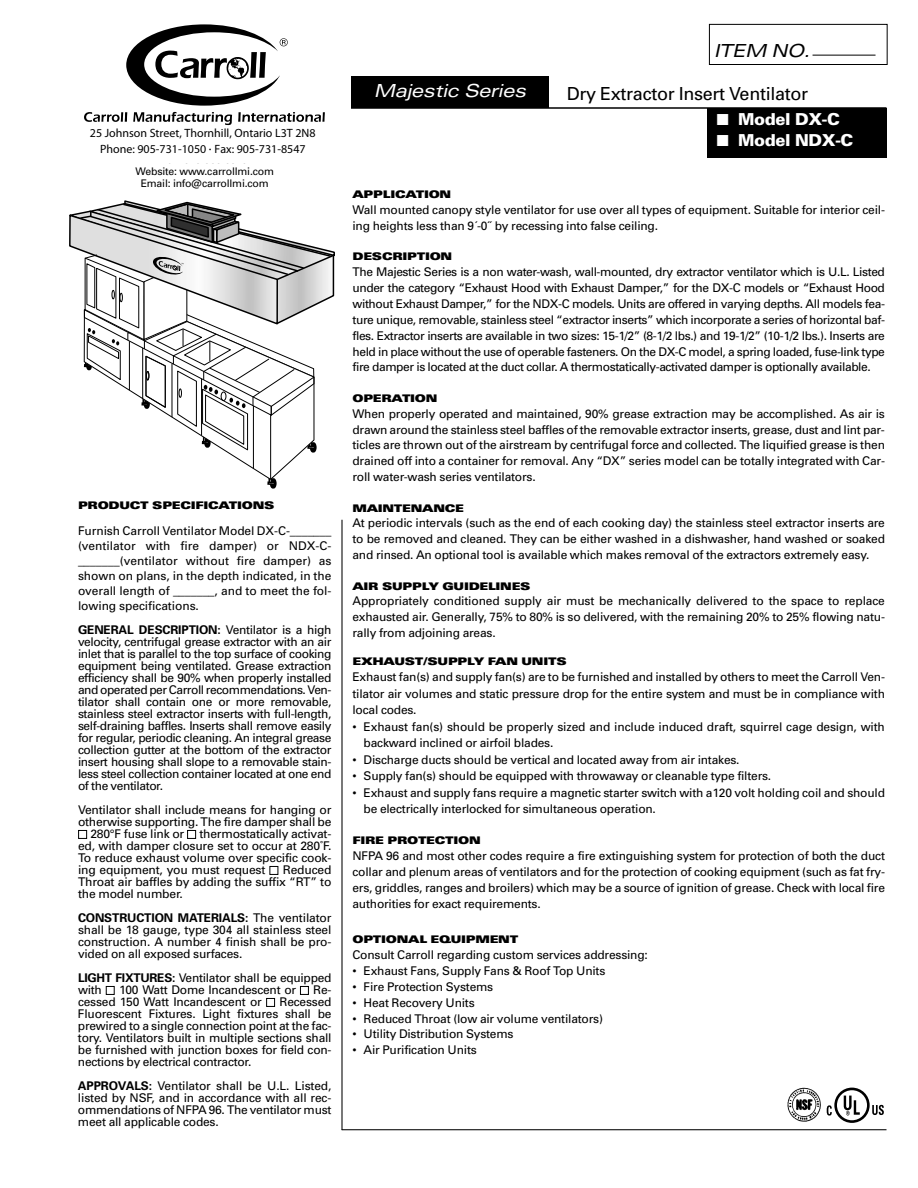
<style>
.page{position:relative;width:918px;height:1188px;background:#fff}
.page>*{position:absolute;margin:0;border:0;box-sizing:border-box;transform-origin:0 0}
.t1{font:18px "Univers";letter-spacing:-.015em;color:#000}
.t2{font:italic expanded 18px "Univers";letter-spacing:-.02em;color:#fff}
.t3{font:italic expanded 18px "Univers";letter-spacing:-.02em;color:#000}
.t4{font:900 16.5px "Univers";letter-spacing:-.02em;color:#fff}
.t5{font:12px/12px "Univers";letter-spacing:-.015em;color:#000;text-align:justify}
.t6{font:12px/15.5px "Myriad Pro";color:#000;text-align:center}
.t7{font:900 expanded 10.5px "Univers";letter-spacing:-.025em;color:#000}
.t8{font:10.5px/12px "Univers";letter-spacing:-.015em;color:#000;text-align:center}
.s1{font-size:13.5px}
.s2{font-weight:700}
.s3{color:#fff}
</style>
<div class="page">
<hr style="left:351px;top:107px;width:536px;height:2px;background:#000">
<div style="left:351px;top:76px;width:198px;height:32px;background:#000"></div>
<hr style="left:341px;top:520px;width:2px;height:610px;background:#000">
<hr style="left:342px;top:1129px;width:545px;height:1px;background:#000">
<div style="left:709px;top:24px;width:179px;height:41px;border:1px solid #000"></div>
<hr style="left:813px;top:55px;width:63px;height:1px;background:#000">
<div style="left:707px;top:108px;width:180px;height:50px;background:#000"></div>
<svg style="left:84px;top:112px;width:43px;height:10px"></svg>
<svg style="left:133px;top:112px;width:99px;height:13px"></svg>
<svg style="left:238px;top:112px;width:87px;height:10px"></svg>
<svg style="left:126px;top:24px;width:162px;height:82px"></svg>
<img style="left:787px;top:1087px;width:34px;height:35px">
<div style="left:834px;top:1088px;width:36px;height:35px;border:3px solid #000;border-radius:50%"></div>
<svg style="left:872px;top:1105px;width:12px;height:10px"></svg>
<svg style="left:827px;top:1105px;width:5px;height:11px"></svg>
<svg style="left:844px;top:1096px;width:16px;height:19px"></svg>
<svg style="left:69px;top:200px;width:266px;height:289px"></svg>
<p class="t6" style="left:90px;top:126px;width:227px">25 Johnson Street, Thornhill, Ontario L3T 2N8<br>Phone: 905-731-1050 <span class="s1">·</span> Fax: 905-731-8547</p>
<p class="t8" style="left:82px;top:130px;width:246px">23 Vreeland Road, Florham Park, New Jersey 07932<br>Phone: 973-966-6000, 800-444-9696</p>
<p class="t8" style="left:136px;top:166px;width:140px">Website: www.carrollmi.com<br>Email: info@carrollmi.com</p>
<p class="t7" style="left:78px;top:501px;width:198px">PRODUCT SPECIFICATIONS</p>
<p class="t5" style="left:78px;top:525px;width:255px;line-height:15px">Furnish Carroll Ventilator Model DX-C-_______ (ventilator with fire damper) or NDX-C-_______(ventilator without fire damper) as shown on plans, in the depth indicated, in the overall length of _______, and to meet the fol&shy;lowing specifications.</p>
<p class="t5" style="left:78px;top:625px;width:255px"><span class="s2">GENERAL DESCRIPTION:</span> Ventilator is a high velocity, centrifugal grease extractor with an air inlet that is parallel to the top surface of cooking equipment being ventilated. Grease extraction efficiency shall be 90% when properly installed and operated per Carroll recommendations. Ven&shy;tilator shall contain one or more removable, stainless steel extractor inserts with full-length, self-draining baffles. Inserts shall remove easily for regular, periodic cleaning. An integral grease collection gutter at the bottom of the extractor insert housing shall slope to a removable stain&shy;less steel collection container located at one end of the ventilator.</p>
<p class="t5" style="left:78px;top:805px;width:255px">Ventilator shall include means for hanging or otherwise supporting. The fire damper shall be</p>
<p class="t5" style="left:78px;top:829px;width:255px"><span class="s3">■</span> 280°F fuse link or <span class="s3">■</span> thermostatically activat&shy;ed, with damper closure set to occur at 280˚F.<br>To reduce exhaust volume over specific cook&shy;ing equipment, you must request <span class="s3">■</span> Reduced Throat air baffles by adding the suffix “RT” to the model number.</p>
<p class="t5" style="left:78px;top:913px;width:255px"><span class="s2">CONSTRUCTION MATERIALS:</span> The ventilator shall be 18 gauge, type 304 all stainless steel construction. A number 4 finish shall be pro&shy;vided on all exposed surfaces.</p>
<p class="t5" style="left:78px;top:973px;width:255px"><span class="s2">LIGHT FIXTURES:</span> Ventilator shall be equipped with <span class="s3">■</span> 100 Watt Dome Incandescent or <span class="s3">■</span> Re&shy;cessed 150 Watt Incandescent or <span class="s3">■</span> Recessed Fluorescent Fixtures. Light fixtures shall be prewired to a single connection point at the fac&shy;tory. Ventilators built in multiple sections shall be furnished with junction boxes for field con&shy;nections by electrical contractor.</p>
<p class="t5" style="left:78px;top:1081px;width:255px"><span class="s2">APPROVALS:</span> Ventilator shall be U.L. Listed, listed by NSF, and in accordance with all rec&shy;ommendations of NFPA 96. The ventilator must meet all applicable codes.</p>
<h1 class="t3" style="left:714px;top:44px;width:97px">ITEM NO.</h1>
<h1 class="t2" style="left:374px;top:84px;width:154px">Majestic Series</h1>
<h1 class="t1" style="left:567px;top:87px;width:243px">Dry Extractor Insert Ventilator</h1>
<h2 class="t4" style="left:717px;top:113px;width:125px">■ Model DX-C</h2>
<h2 class="t4" style="left:717px;top:134px;width:138px">■ Model NDX-C</h2>
<p class="t7" style="left:353px;top:190px;width:100px">APPLICATION</p>
<p class="t5" style="left:353px;top:203px;width:534px;line-height:15.9px">Wall mounted canopy style ventilator for use over all types of equipment. Suitable for interior ceil&shy;ing heights less than 9´-0˝ by recessing into false ceiling.</p>
<p class="t7" style="left:353px;top:253px;width:101px">DESCRIPTION</p>
<p class="t5" style="left:352px;top:265px;width:534px;line-height:15.9px">The Majestic Series is a non water-wash, wall-mounted, dry extractor ventilator which is U.L. Listed under the category “Exhaust Hood with Exhaust Damper,” for the DX-C models or “Exhaust Hood without Exhaust Damper,” for the NDX-C models. Units are offered in varying depths. All models fea&shy;ture unique, removable, stainless steel “extractor inserts” which incorporate a series of horizontal baf&shy;fles. Extractor inserts are available in two sizes: 15-1/2” (8-1/2 lbs.) and 19-1/2” (10-1/2 lbs.). Inserts are held in place without the use of operable fasteners. On the DX-C model, a spring loaded, fuse-link type fire damper is located at the duct collar. A thermostatically-activated damper is optionally available.</p>
<p class="t7" style="left:353px;top:394px;width:87px">OPERATION</p>
<p class="t5" style="left:353px;top:407px;width:534px;line-height:15.9px">When properly operated and maintained, 90% grease extraction may be accomplished. As air is drawn around the stainless steel baffles of the removable extractor inserts, grease, dust and lint par&shy;ticles are thrown out of the airstream by centrifugal force and collected. The liquified grease is then drained off into a container for removal. Any “DX” series model can be totally integrated with Car&shy;roll water-wash series ventilators.</p>
<p class="t7" style="left:353px;top:504px;width:113px">MAINTENANCE</p>
<p class="t5" style="left:353px;top:516px;width:534px;line-height:15.9px">At periodic intervals (such as the end of each cooking day) the stainless steel extractor inserts are to be removed and cleaned. They can be either washed in a dishwasher, hand washed or soaked and rinsed. An optional tool is available which makes removal of the extractors extremely easy.</p>
<p class="t7" style="left:353px;top:582px;width:180px">AIR SUPPLY GUIDELINES</p>
<p class="t5" style="left:353px;top:594px;width:534px;line-height:15.9px">Appropriately conditioned supply air must be mechanically delivered to the space to replace exhausted air. Generally, 75% to 80% is so delivered, with the remaining 20% to 25% flowing natu&shy;rally from adjoining areas.</p>
<p class="t7" style="left:353px;top:657px;width:216px">EXHAUST/SUPPLY FAN UNITS</p>
<p class="t5" style="left:353px;top:670px;width:534px;line-height:16.5px">Exhaust fan(s) and supply fan(s) are to be furnished and installed by others to meet the Carroll Ven&shy;tilator air volumes and static pressure drop for the entire system and must be in compliance with local codes.</p>
<p class="t5" style="left:364px;top:719px;width:523px;line-height:16.5px;text-indent:-11px">• Exhaust fan(s) should be properly sized and include induced draft, squirrel cage design, with backward inclined or airfoil blades.</p>
<p class="t5" style="left:353px;top:755px;width:389px">• Discharge ducts should be vertical and located away from air intakes.</p>
<p class="t5" style="left:353px;top:771px;width:420px">• Supply fan(s) should be equipped with throwaway or cleanable type filters.</p>
<p class="t5" style="left:364px;top:785px;width:523px;line-height:16.5px;text-indent:-11px">• Exhaust and supply fans require a magnetic starter switch with a120 volt holding coil and should be electrically interlocked for simultaneous operation.</p>
<p class="t7" style="left:353px;top:837px;width:130px">FIRE PROTECTION</p>
<p class="t5" style="left:353px;top:849px;width:534px;line-height:15.9px">NFPA 96 and most other codes require a fire extinguishing system for protection of both the duct collar and plenum areas of ventilators and for the protection of cooking equipment (such as fat fry&shy;ers, griddles, ranges and broilers) which may be a source of ignition of grease. Check with local fire authorities for exact requirements.</p>
<p class="t7" style="left:353px;top:936px;width:167px">OPTIONAL EQUIPMENT</p>
<p class="t5" style="left:353px;top:950px;width:297px">Consult Carroll regarding custom services addressing:</p>
<p class="t5" style="left:353px;top:966px;width:254px">• Exhaust Fans, Supply Fans &amp; Roof Top Units</p>
<p class="t5" style="left:353px;top:982px;width:142px">• Fire Protection Systems</p>
<p class="t5" style="left:353px;top:998px;width:124px">• Heat Recovery Units</p>
<p class="t5" style="left:353px;top:1013px;width:252px">• Reduced Throat (low air volume ventilators)</p>
<p class="t5" style="left:353px;top:1029px;width:163px">• Utility Distribution Systems</p>
<p class="t5" style="left:353px;top:1045px;width:126px">• Air Purification Units</p>
</div>
